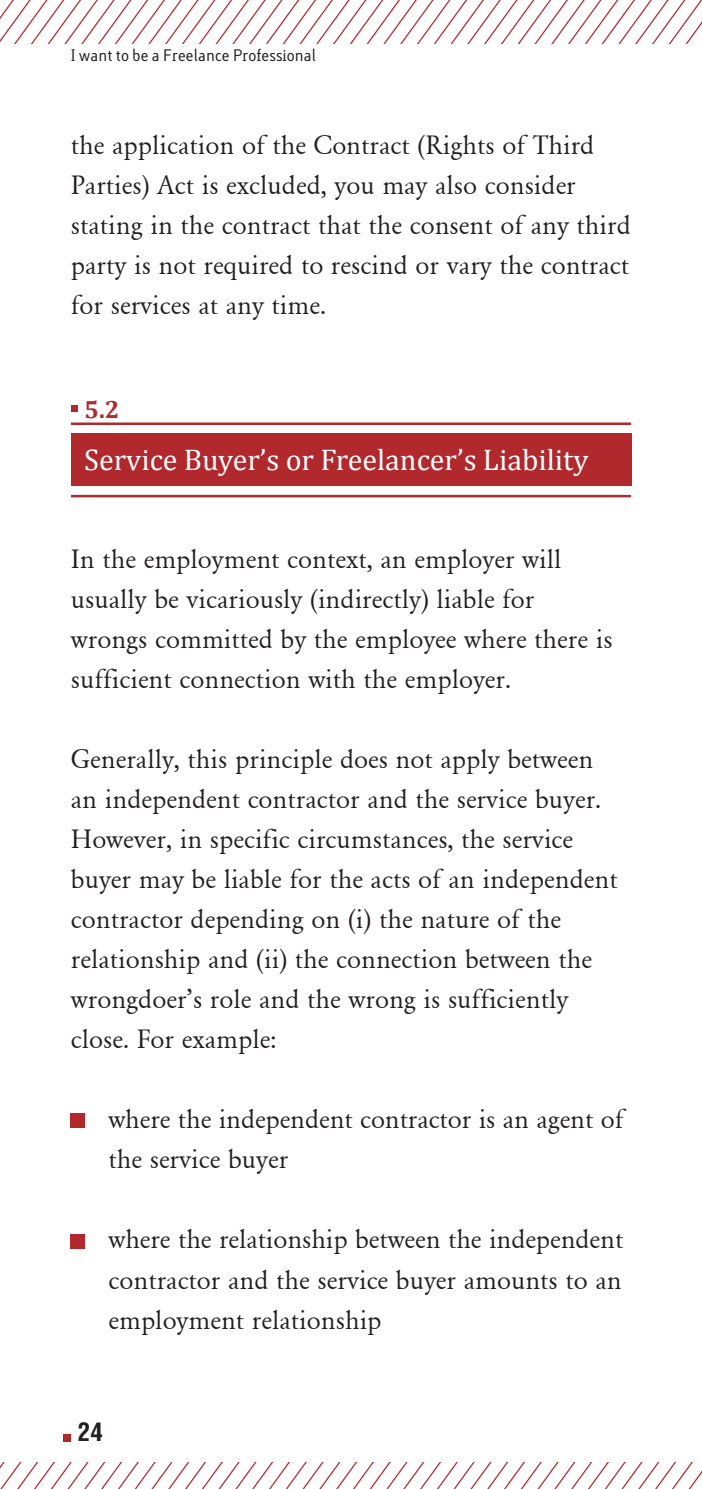
<style>
.page{position:relative;width:702px;height:1489px;background:#fff}
.page>*{position:absolute;margin:0;border:0;box-sizing:border-box;transform-origin:0 0}
.t1{font:30px "Cambria";color:#fff}
.t2{font:27.5px/40px "Garamond";color:#231f20}
.t3{font:700 25px "Cambria";color:#b1282d}
.t4{font:700 condensed 25px "Helvetica";color:#231f20}
.t5{font:15px "Lacuna";color:#231f20}
</style>
<div class="page">
<div style="left:64px;top:1433px;width:7px;height:7px;background:#b1282d"></div>
<svg style="left:0;top:0;width:702px;height:43px"></svg>
<svg style="left:0;top:1462px;width:702px;height:26px"></svg>
<div style="left:71px;top:433px;width:560px;height:53px;background:#b1282d"></div>
<hr style="left:71px;top:422px;width:560px;height:3px;background:#b1282d">
<hr style="left:71px;top:495px;width:560px;height:2px;background:#b1282d">
<div style="left:71px;top:405px;width:7px;height:7px;background:#b1282d"></div>
<div style="left:71px;top:1113px;width:14px;height:14px;background:#b1282d"></div>
<div style="left:71px;top:1233px;width:14px;height:14px;background:#b1282d"></div>
<p class="t5" style="left:71px;top:46px;width:247px">I want to be a Freelance Professional</p>
<p class="t2" style="left:71px;top:124px;width:561px">the application of the Contract (Rights of Third Parties) Act is excluded, you may also consider stating in the contract that the consent of any third party is not required to rescind or vary the contract for services at any time.</p>
<p class="t3" style="left:84px;top:392px;width:37px">5.2</p>
<p class="t1" style="left:84px;top:442px;width:505px">Service Buyer’s or Freelancer’s Liability</p>
<p class="t2" style="left:71px;top:538px;width:543px">In the employment context, an employer will usually be vicariously (indirectly) liable for wrongs committed by the employee where there is sufficient connection with the employer.</p>
<p class="t2" style="left:71px;top:738px;width:548px">Generally, this principle does not apply between an independent contractor and the service buyer.<br>However, in specific circumstances, the service buyer may be liable for the acts of an independent contractor depending on (i) the nature of the relationship and (ii) the connection between the wrongdoer’s role and the wrong is sufficiently close. For example:</p>
<p class="t2" style="left:108px;top:1098px;width:516px">where the independent contractor is an agent of the service buyer</p>
<p class="t2" style="left:108px;top:1218px;width:516px;text-align:justify">where the relationship between the independent contractor and the service buyer amounts to an employment relationship</p>
<p class="t4" style="left:78px;top:1416px;width:26px">24</p>
</div>
